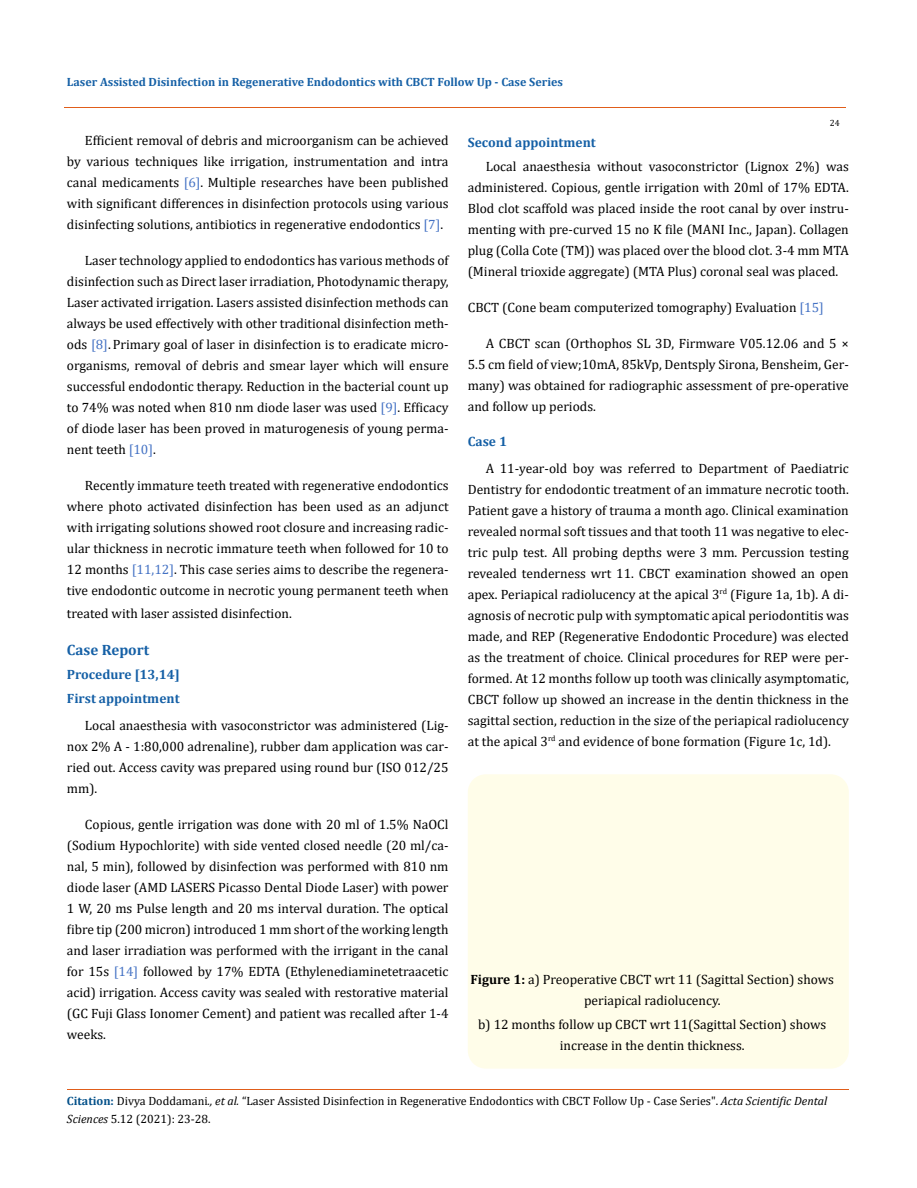
<style>
.page{position:relative;width:917px;height:1188px;background:#fff}
.page>*{position:absolute;margin:0;border:0;box-sizing:border-box;transform-origin:0 0}
.t1{font:700 15px "Cambria";color:#1560a6}
.t2{font:13.5px/21px "Cambria";color:#000;text-align:justify}
.t3{font:700 13.5px/24px "Cambria";color:#1560a6}
.t4{font:12px/18px "Cambria";color:#000}
.t5{font:700 12px "Cambria";color:#1560a6}
.t6{font:9px "Cambria";color:#000}
.s1{color:#4472c4}
.s2{font-weight:700}
.s3{font-weight:700;color:#035089}
.s4{font-style:italic}
</style>
<div class="page">
<div style="left:468px;top:774px;width:380px;height:295px;background:#fffde9;border-radius:18px"></div>
<hr style="left:64px;top:108px;width:781px;height:1px;background:#e05d1a">
<hr style="left:67px;top:1089px;width:781px;height:1px;background:#e05d1a">
<p class="t5" style="left:67px;top:73px;width:497px">Laser Assisted Disinfection in Regenerative Endodontics with CBCT Follow Up - Case Series</p>
<p class="t6" style="left:829px;top:118px;width:11px">24</p>
<p class="t2" style="left:67px;top:130px;width:383px;text-indent:18px">Efficient removal of debris and microorganism can be achieved by various techniques like irrigation, instrumentation and intra canal medicaments <span class="s1">[6]</span>. Multiple researches have been published with significant differences in disinfection protocols using various disinfecting solutions, antibiotics in regenerative endodontics <span class="s1">[7]</span>.</p>
<p class="t2" style="left:67px;top:250px;width:383px;text-indent:18px">Laser technology applied to endodontics has various methods of disinfection such as Direct laser irradiation, Photodynamic therapy, Laser activated irrigation. Lasers assisted disinfection methods can always be used effectively with other traditional disinfection meth&shy;ods <span class="s1">[8]</span>. Primary goal of laser in disinfection is to eradicate micro&shy;organisms, removal of debris and smear layer which will ensure successful endodontic therapy. Reduction in the bacterial count up to 74% was noted when 810 nm diode laser was used <span class="s1">[9]</span>. Efficacy of diode laser has been proved in maturogenesis of young perma&shy;nent teeth <span class="s1">[10]</span>.</p>
<p class="t2" style="left:67px;top:475px;width:383px;text-indent:18px">Recently immature teeth treated with regenerative endodontics where photo activated disinfection has been used as an adjunct with irrigating solutions showed root closure and increasing radic&shy;ular thickness in necrotic immature teeth when followed for 10 to 12 months <span class="s1">[11,12]</span>. This case series aims to describe the regenera&shy;tive endodontic outcome in necrotic young permanent teeth when</p>
<p class="t2" style="left:67px;top:603px;width:226px">treated with laser assisted disinfection.</p>
<p class="t1" style="left:67px;top:640px;width:84px">Case Report</p>
<p class="t3" style="left:67px;top:662px;width:114px">Procedure [13,14]<br>First appointment</p>
<p class="t2" style="left:67px;top:715px;width:383px;text-indent:18px">Local anaesthesia with vasoconstrictor was administered (Lig&shy;nox 2% A - 1:80,000 adrenaline), rubber dam application was car&shy;ried out. Access cavity was prepared using round bur (ISO 012/25 mm).</p>
<p class="t2" style="left:67px;top:814px;width:383px;text-indent:18px">Copious, gentle irrigation was done with 20 ml of 1.5% NaOCl (Sodium Hypochlorite) with side vented closed needle (20 ml/ca&shy;nal, 5 min), followed by disinfection was performed with 810 nm diode laser (AMD LASERS Picasso Dental Diode Laser) with power 1 W, 20 ms Pulse length and 20 ms interval duration. The optical fibre tip (200 micron) introduced 1 mm short of the working length and laser irradiation was performed with the irrigant in the canal for 15s <span class="s1">[14]</span> followed by 17% EDTA (Ethylenediaminetetraacetic acid) irrigation. Access cavity was sealed with restorative material (GC Fuji Glass Ionomer Cement) and patient was recalled after 1-4 weeks.</p>
<p class="t3" style="left:468px;top:130px;width:129px">Second appointment</p>
<p class="t2" style="left:468px;top:155px;width:382px;text-indent:18px">Local anaesthesia without vasoconstrictor (Lignox 2%) was administered. Copious, gentle irrigation with 20ml of 17% EDTA.<br>Blod clot scaffold was placed inside the root canal by over instru&shy;menting with pre-curved 15 no K file (MANI Inc., Japan). Collagen plug (Colla Cote (TM)) was placed over the blood clot. 3-4 mm MTA (Mineral trioxide aggregate) (MTA Plus) coronal seal was placed.</p>
<p class="t2" style="left:468px;top:296px;width:358px">CBCT (Cone beam computerized tomography) Evaluation <span class="s1">[15]</span></p>
<p class="t2" style="left:468px;top:332px;width:382px;text-indent:18px">A CBCT scan (Orthophos SL 3D, Firmware V05.12.06 and 5 × 5.5 cm field of view;10mA, 85kVp, Dentsply Sirona, Bensheim, Ger&shy;many) was obtained for radiographic assessment of pre-operative and follow up periods.</p>
<p class="t3" style="left:468px;top:429px;width:41px">Case 1</p>
<p class="t2" style="left:468px;top:458px;width:382px;text-indent:18px">A 11-year-old boy was referred to Department of Paediatric Dentistry for endodontic treatment of an immature necrotic tooth.<br>Patient gave a history of trauma a month ago. Clinical examination revealed normal soft tissues and that tooth 11 was negative to elec&shy;tric pulp test. All probing depths were 3 mm. Percussion testing revealed tenderness wrt 11. CBCT examination showed an open apex. Periapical radiolucency at the apical 3<sup>rd</sup> (Figure 1a, 1b). A di&shy;agnosis of necrotic pulp with symptomatic apical periodontitis was made, and REP (Regenerative Endodontic Procedure) was elected as the treatment of choice. Clinical procedures for REP were per&shy;formed. At 12 months follow up tooth was clinically asymptomatic, CBCT follow up showed an increase in the dentin thickness in the sagittal section, reduction in the size of the periapical radiolucency at the apical 3<sup>rd</sup> and evidence of bone formation (Figure 1c, 1d).</p>
<p class="t2" style="left:470px;top:969px;width:365px;text-align:center"><span class="s2">Figure 1:</span> a) Preoperative CBCT wrt 11 (Sagittal Section) shows periapical radiolucency.</p>
<p class="t2" style="left:478px;top:1014px;width:350px;text-align:center">b) 12 months follow up CBCT wrt 11(Sagittal Section) shows increase in the dentin thickness.</p>
<p class="t4" style="left:67px;top:1092px;width:762px"><span class="s3">Citation:</span> Divya Doddamani<span class="s4">., et al.</span> “Laser Assisted Disinfection in Regenerative Endodontics with CBCT Follow Up - Case Series". <span class="s4">Acta Scientific Dental<br>Sciences</span> 5.12 (2021): 23-28.</p>
</div>
